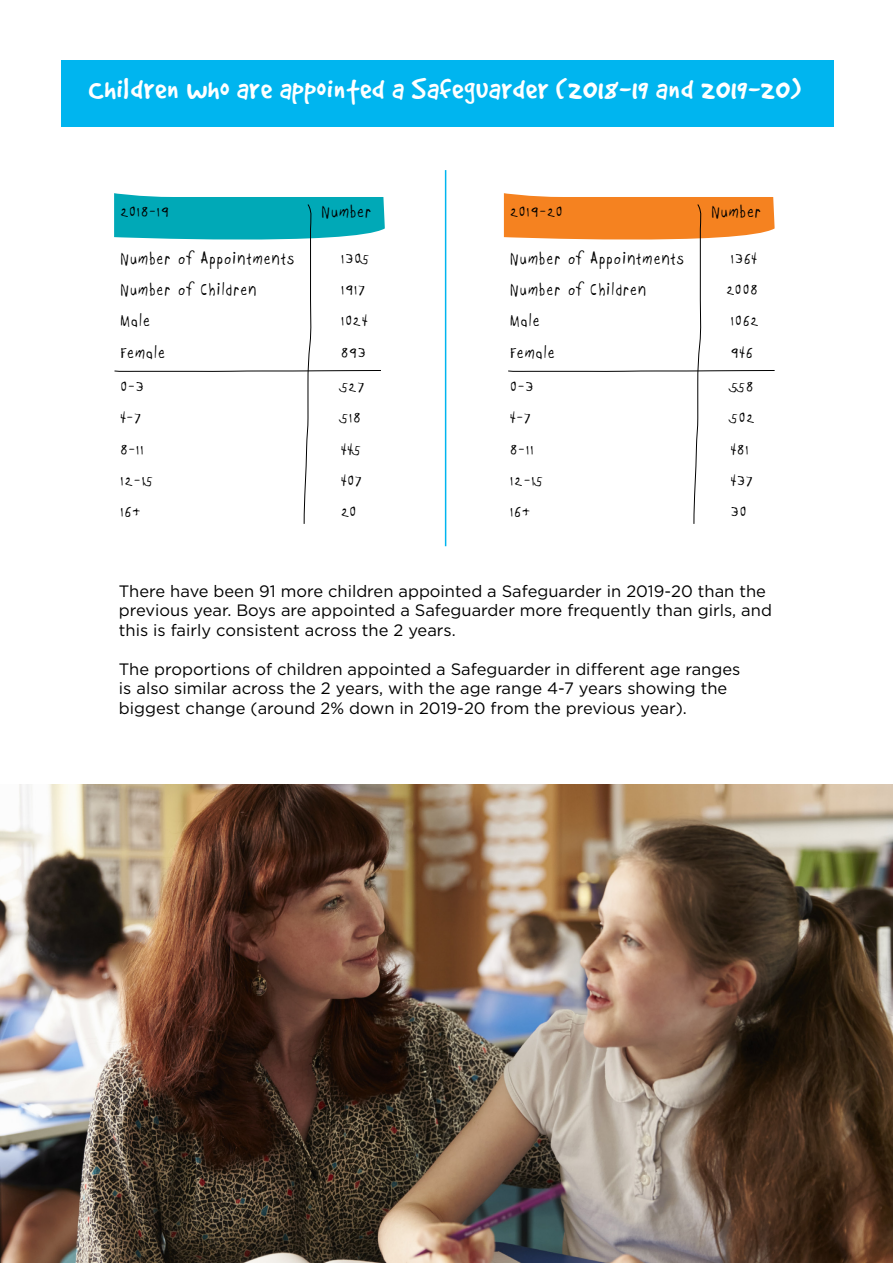
<style>
.page{position:relative;width:893px;height:1263px;background:#fff}
.page>*{position:absolute;margin:0;border:0;box-sizing:border-box;transform-origin:0 0}
.t1{font:33px "Good Dog";letter-spacing:.025em;color:#fff}
.t2{font:18px "Boopee";letter-spacing:.1em;color:#000}
.t3{font:16.5px/19.5px "Gotham";color:#000}
</style>
<div class="page">
<div style="left:61px;top:60px;width:772px;height:66px;background:#00b5ef"></div>
<img style="left:0;top:784px;width:893px;height:479px">
<svg style="left:114px;top:193px;width:271px;height:331px"></svg>
<svg style="left:504px;top:193px;width:271px;height:331px"></svg>
<hr style="left:445px;top:170px;width:1px;height:376px;background:#00b5ef">
<h1 class="t1" style="left:89px;top:71px;width:714px">Children who are appointed a Safeguarder (2018-19 and 2019-20)</h1>
<p class="t2" style="left:121px;top:202px;width:49px">2018-19</p>
<p class="t2" style="left:322px;top:202px;width:50px">Number</p>
<p class="t2" style="left:511px;top:202px;width:53px">2019-20</p>
<p class="t2" style="left:712px;top:202px;width:50px">Number</p>
<p class="t2" style="left:121px;top:248px;width:175px">Number of Appointments</p>
<p class="t2" style="left:341px;top:248px;width:29px">1305</p>
<p class="t2" style="left:511px;top:248px;width:175px">Number of Appointments</p>
<p class="t2" style="left:731px;top:248px;width:27px">1364</p>
<p class="t2" style="left:121px;top:279px;width:137px">Number of Children</p>
<p class="t2" style="left:341px;top:279px;width:24px">1917</p>
<p class="t2" style="left:511px;top:279px;width:137px">Number of Children</p>
<p class="t2" style="left:727px;top:279px;width:32px">2008</p>
<p class="t2" style="left:121px;top:311px;width:30px">Male</p>
<p class="t2" style="left:341px;top:311px;width:27px">1024</p>
<p class="t2" style="left:511px;top:311px;width:30px">Male</p>
<p class="t2" style="left:731px;top:311px;width:29px">1062</p>
<p class="t2" style="left:121px;top:342px;width:45px">Female</p>
<p class="t2" style="left:341px;top:342px;width:25px">893</p>
<p class="t2" style="left:511px;top:342px;width:45px">Female</p>
<p class="t2" style="left:731px;top:342px;width:22px">946</p>
<p class="t2" style="left:121px;top:376px;width:24px">0-3</p>
<p class="t2" style="left:341px;top:376px;width:24px">527</p>
<p class="t2" style="left:511px;top:376px;width:24px">0-3</p>
<p class="t2" style="left:731px;top:376px;width:23px">558</p>
<p class="t2" style="left:121px;top:408px;width:21px">4-7</p>
<p class="t2" style="left:341px;top:408px;width:20px">518</p>
<p class="t2" style="left:511px;top:408px;width:21px">4-7</p>
<p class="t2" style="left:731px;top:408px;width:25px">502</p>
<p class="t2" style="left:121px;top:439px;width:24px">8-11</p>
<p class="t2" style="left:341px;top:439px;width:21px">445</p>
<p class="t2" style="left:511px;top:439px;width:24px">8-11</p>
<p class="t2" style="left:731px;top:439px;width:19px">481</p>
<p class="t2" style="left:121px;top:471px;width:33px">12-15</p>
<p class="t2" style="left:341px;top:471px;width:21px">407</p>
<p class="t2" style="left:511px;top:471px;width:33px">12-15</p>
<p class="t2" style="left:731px;top:471px;width:22px">437</p>
<p class="t2" style="left:121px;top:502px;width:21px">16+</p>
<p class="t2" style="left:341px;top:502px;width:16px">20</p>
<p class="t2" style="left:511px;top:502px;width:21px">16+</p>
<p class="t2" style="left:731px;top:502px;width:17px">30</p>
<p class="t3" style="left:119px;top:581px;width:654px">There have been 91 more children appointed a Safeguarder in 2019-20 than the previous year. Boys are appointed a Safeguarder more frequently than girls, and this is fairly consistent across the 2 years.</p>
<p class="t3" style="left:119px;top:659px;width:623px">The proportions of children appointed a Safeguarder in different age ranges is also similar across the 2 years, with the age range 4-7 years showing the biggest change (around 2% down in 2019-20 from the previous year).</p>
</div>
